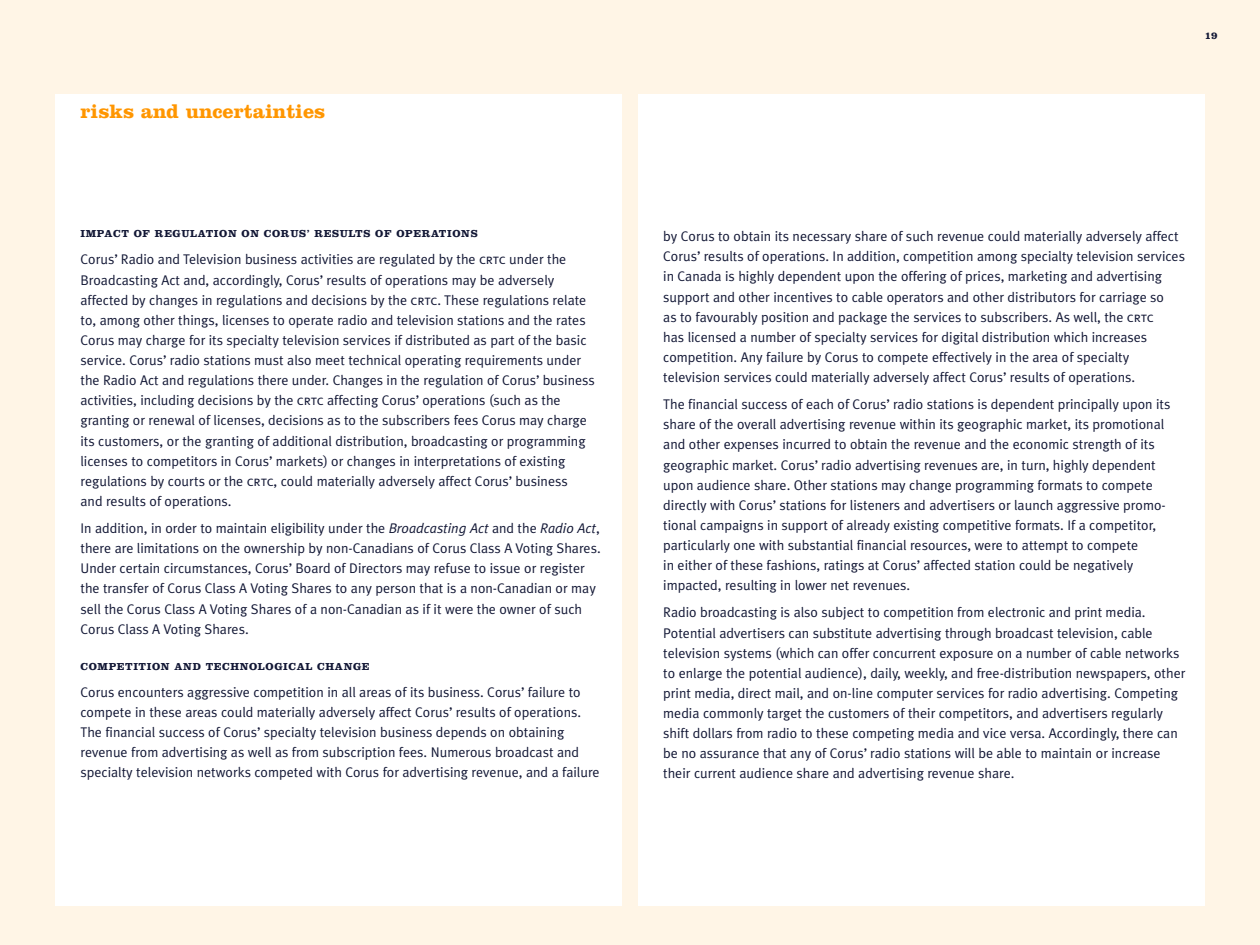
<style>
.page{position:relative;width:1260px;height:945px;background:#fff5e6}
.page>*{position:absolute;margin:0;border:0;box-sizing:border-box;transform-origin:0 0}
.t1{font:700 20.12px "Clarendon";color:#ff9600}
.t2{font:14px/20.1px "Meta Plus Normal";color:#121735}
.t3{font:700 10.5px "Clarendon";letter-spacing:.06em;color:#121735}
.s1{font-family:"Meta Plus Normal Caps"}
.s2{font-style:italic}
</style>
<div class="page">
<div style="left:55px;top:94px;width:567px;height:812px;background:#fff"></div>
<div style="left:638px;top:94px;width:567px;height:812px;background:#fff"></div>
<h1 class="t1" style="left:80px;top:104px;width:246px">risks and uncertainties</h1>
<p class="t3" style="left:80px;top:230px;width:399px">IMPACT OF REGULATION ON CORUS’ RESULTS OF OPERATIONS</p>
<p class="t2" style="left:80px;top:250px;width:516px">Corus’ Radio and Television business activities are regulated by the <span class="s1">crtc</span> under the Broadcasting Act and, accordingly, Corus’ results of operations may be adversely affected by changes in regulations and decisions by the <span class="s1">crtc</span>. These regulations relate to, among other things, licenses to operate radio and television stations and the rates Corus may charge for its specialty television services if distributed as part of the basic service. Corus’ radio stations must also meet technical operating requirements under the Radio Act and regulations there under. Changes in the regulation of Corus’ business activities, including decisions by the <span class="s1">crtc</span> affecting Corus’ operations (such as the granting or renewal of licenses, decisions as to the subscribers fees Corus may charge its customers, or the granting of additional distribution, broadcasting or programming licenses to competitors in Corus’ markets) or changes in interpretations of existing regulations by courts or the <span class="s1">crtc</span>, could materially adversely affect Corus’ business<br>and results of operations.</p>
<p class="t2" style="left:80px;top:519px;width:522px">In addition, in order to maintain eligibility under the <span class="s2">Broadcasting Act</span> and the <span class="s2">Radio Act</span>, there are limitations on the ownership by non-Canadians of Corus Class A Voting Shares.<br>Under certain circumstances, Corus’ Board of Directors may refuse to issue or register the transfer of Corus Class A Voting Shares to any person that is a non-Canadian or may sell the Corus Class A Voting Shares of a non-Canadian as if it were the owner of such Corus Class A Voting Shares.</p>
<p class="t3" style="left:80px;top:662px;width:291px">COMPETITION AND TECHNOLOGICAL CHANGE</p>
<p class="t2" style="left:80px;top:683px;width:521px">Corus encounters aggressive competition in all areas of its business. Corus’ failure to compete in these areas could materially adversely affect Corus’ results of operations.<br>The financial success of Corus’ specialty television business depends on obtaining revenue from advertising as well as from subscription fees. Numerous broadcast and specialty television networks competed with Corus for advertising revenue, and a failure</p>
<p class="t3" style="left:1205px;top:32px;width:14px">19</p>
<p class="t2" style="left:663px;top:227px;width:523px">by Corus to obtain its necessary share of such revenue could materially adversely affect Corus’ results of operations. In addition, competition among specialty television services in Canada is highly dependent upon the offering of prices, marketing and advertising support and other incentives to cable operators and other distributors for carriage so<br>as to favourably position and package the services to subscribers. As well, the <span class="s1">crtc<br></span>has licensed a number of specialty services for digital distribution which increases competition. Any failure by Corus to compete effectively in the area of specialty television services could materially adversely affect Corus’ results of operations.</p>
<p class="t2" style="left:663px;top:395px;width:509px">The financial success of each of Corus’ radio stations is dependent principally upon its share of the overall advertising revenue within its geographic market, its promotional and other expenses incurred to obtain the revenue and the economic strength of its geographic market. Corus’ radio advertising revenues are, in turn, highly dependent upon audience share. Other stations may change programming formats to compete directly with Corus’ stations for listeners and advertisers or launch aggressive promo&shy;tional campaigns in support of already existing competitive formats. If a competitor, particularly one with substantial financial resources, were to attempt to compete<br>in either of these fashions, ratings at Corus’ affected station could be negatively impacted, resulting in lower net revenues.</p>
<p class="t2" style="left:663px;top:603px;width:524px">Radio broadcasting is also subject to competition from electronic and print media.<br>Potential advertisers can substitute advertising through broadcast television, cable television systems (which can offer concurrent exposure on a number of cable networks to enlarge the potential audience), daily, weekly, and free-distribution newspapers, other print media, direct mail, and on-line computer services for radio advertising. Competing media commonly target the customers of their competitors, and advertisers regularly shift dollars from radio to these competing media and vice versa. Accordingly, there can be no assurance that any of Corus’ radio stations will be able to maintain or increase their current audience share and advertising revenue share.</p>
</div>
